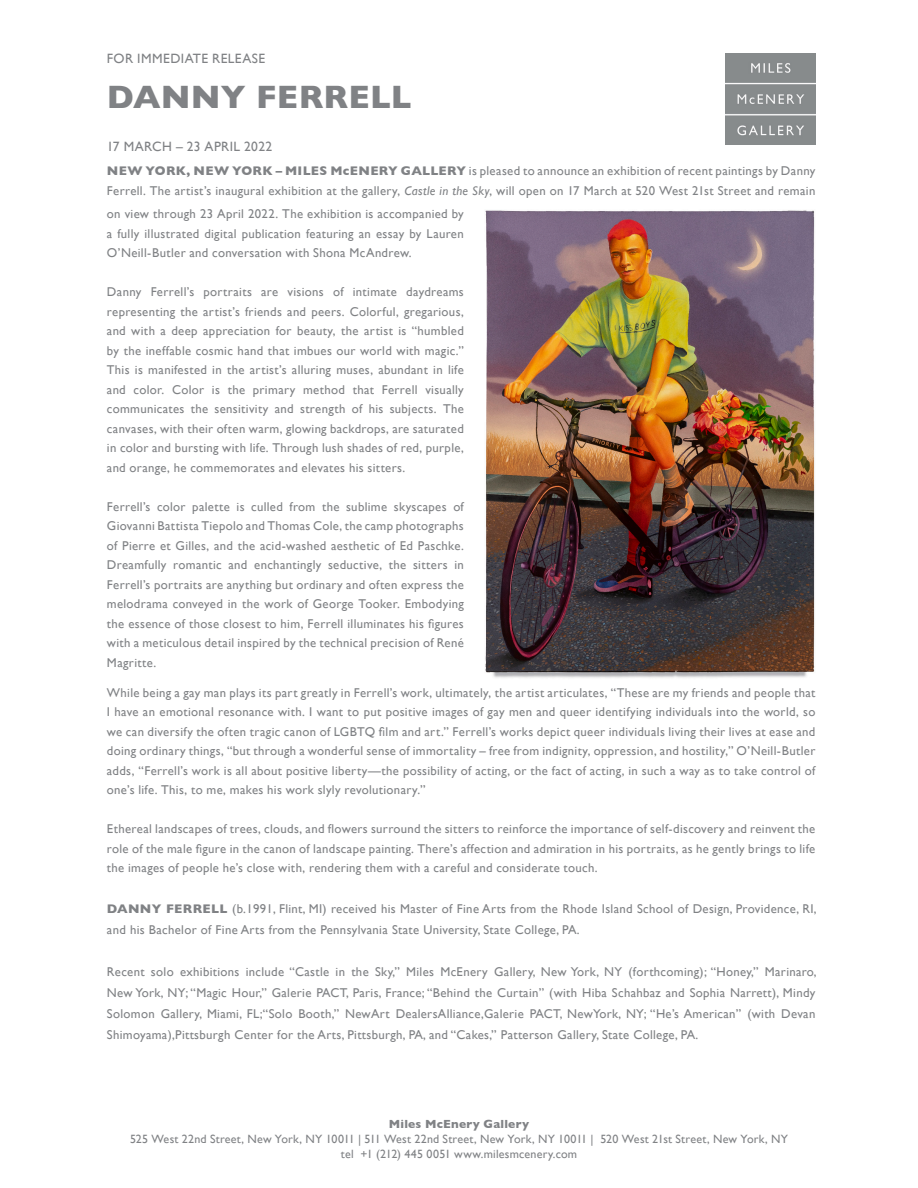
<style>
.page{position:relative;width:918px;height:1188px;background:#fff}
.page>*{position:absolute;margin:0;border:0;box-sizing:border-box;transform-origin:0 0}
.t1{font:700 33px "Gill Sans";letter-spacing:.005em;color:#808285}
.t2{font:13.5px "Gill Sans";letter-spacing:.03em;color:#808285}
.t3{font:12.75px/19.5px "Gill Sans";letter-spacing:.025em;color:#808285;text-align:justify}
.t4{font:12px "Gill Sans";letter-spacing:.02em;color:#808285}
.t5{font:700 12px "Gill Sans";letter-spacing:.02em;color:#808285}
.s1{font-weight:700}
.s2{font-style:italic}
</style>
<div class="page">
<img style="left:725px;top:54px;width:90px;height:90px">
<img style="left:485px;top:210px;width:330px;height:468px">
<p class="t2" style="left:107px;top:51px;width:160px">FOR IMMEDIATE RELEASE</p>
<p class="t1" style="left:107px;top:70px;width:306px">DANNY FERRELL</p>
<p class="t2" style="left:107px;top:139px;width:167px">17 MARCH – 23 APRIL 2022</p>
<p class="t3" style="left:107px;top:161px;width:710px"><span class="s1">NEW YORK, NEW YORK – MILES McENERY GALLERY</span> is pleased to announce an exhibition of recent paintings by Danny<br>Ferrell. The artist’s inaugural exhibition at the gallery, <span class="s2">Castle in the Sky</span>, will open on 17 March at 520 West 21st Street and remain</p>
<p class="t3" style="left:107px;top:204px;width:358px">on view through 23 April 2022. The exhibition is accompanied by a fully illustrated digital publication featuring an essay by Lauren O’Neill-Butler and conversation with Shona McAndrew.</p>
<p class="t3" style="left:107px;top:282px;width:358px">Danny Ferrell’s portraits are visions of intimate daydreams representing the artist’s friends and peers. Colorful, gregarious, and with a deep appreciation for beauty, the artist is “humbled by the ineffable cosmic hand that imbues our world with magic.” This is manifested in the artist’s alluring muses, abundant in life and color. Color is the primary method that Ferrell visually communicates the sensitivity and strength of his subjects. The canvases, with their often warm, glowing backdrops, are saturated in color and bursting with life. Through lush shades of red, purple, and orange, he commemorates and elevates his sitters.</p>
<p class="t3" style="left:107px;top:497px;width:358px">Ferrell’s color palette is culled from the sublime skyscapes of Giovanni Battista Tiepolo and Thomas Cole, the camp photographs of Pierre et Gilles, and the acid-washed aesthetic of Ed Paschke.<br>Dreamfully romantic and enchantingly seductive, the sitters in Ferrell’s portraits are anything but ordinary and often express the melodrama conveyed in the work of George Tooker. Embodying the essence of those closest to him, Ferrell illuminates his figures with a meticulous detail inspired by the technical precision of René Magritte.</p>
<p class="t3" style="left:107px;top:683px;width:710px">While being a gay man plays its part greatly in Ferrell’s work, ultimately, the artist articulates, “These are my friends and people that I have an emotional resonance with. I want to put positive images of gay men and queer identifying individuals into the world, so we can diversify the often tragic canon of LGBTQ film and art.” Ferrell’s works depict queer individuals living their lives at ease and doing ordinary things, “but through a wonderful sense of immortality – free from indignity, oppression, and hostility,” O’Neill-Butler adds, “Ferrell’s work is all about positive liberty—the possibility of acting, or the fact of acting, in such a way as to take control of one’s life. This, to me, makes his work slyly revolutionary.”</p>
<p class="t3" style="left:107px;top:819px;width:710px">Ethereal landscapes of trees, clouds, and flowers surround the sitters to reinforce the importance of self-discovery and reinvent the role of the male figure in the canon of landscape painting. There’s affection and admiration in his portraits, as he gently brings to life the images of people he’s close with, rendering them with a careful and considerate touch.</p>
<p class="t3" style="left:107px;top:898px;width:711px;line-height:21px"><span class="s1">DANNY FERRELL</span> (b.1991, Flint, MI) received his Master of Fine Arts from the Rhode Island School of Design, Providence, RI, and his Bachelor of Fine Arts from the Pennsylvania State University, State College, PA.</p>
<p class="t3" style="left:107px;top:961px;width:711px;line-height:21px">Recent solo exhibitions include “Castle in the Sky,” Miles McEnery Gallery, New York, NY (forthcoming); “Honey,” Marinaro, New York, NY; “Magic Hour,” Galerie PACT, Paris, France; “Behind the Curtain” (with Hiba Schahbaz and Sophia Narrett), Mindy Solomon Gallery, Miami, FL;“Solo Booth,” NewArt DealersAlliance,Galerie PACT, NewYork, NY; “He’s American” (with Devan Shimoyama),Pittsburgh Center for the Arts, Pittsburgh, PA, and “Cakes,” Patterson Gallery, State College, PA.</p>
<p class="t5" style="left:389px;top:1115px;width:142px">Miles McEnery Gallery</p>
<p class="t4" style="left:130px;top:1132px;width:659px">525 West 22nd Street, New York, NY 10011 | 511 West 22nd Street, New York, NY 10011 | 520 West 21st Street, New York, NY</p>
<p class="t4" style="left:341px;top:1147px;width:238px">tel +1 (212) 445 0051 www.milesmcenery.com</p>
</div>
